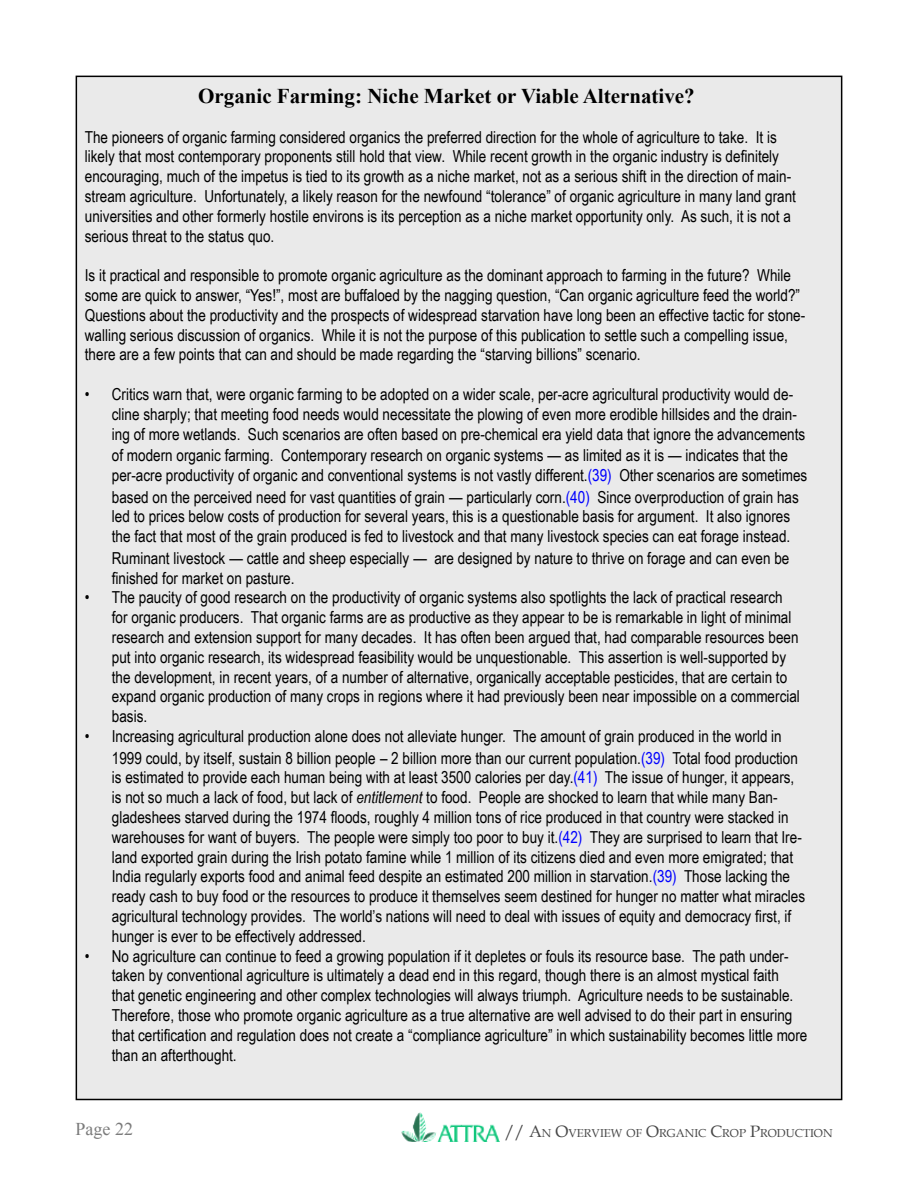
<style>
.page{position:relative;width:918px;height:1188px;background:#fff}
.page>*{position:absolute;margin:0;border:0;box-sizing:border-box;transform-origin:0 0}
.Headline{font:700 21px "Times New Roman";color:#000}
.t1{font:18px "Times New Roman";color:#7c7c7c}
.t2{font:16.5px/19.8px "Arial Narrow";color:#000}
.t3{font:11.55px "Book Antiqua";color:#484848}
.s1{color:#00f}
.s2{font-style:italic}
.s3{font-size:16.5px}
</style>
<div class="page">
<img style="left:402px;top:1112px;width:98px;height:30px">
<div style="left:451px;top:1088px;width:18px;height:30px;background:#fff"></div>
<div style="left:76px;top:76px;width:766px;height:1024px;background:#eaeaea"></div>
<p class="Headline" style="left:198px;top:81px;width:498px">Organic Farming: Niche Market or Viable Alternative?</p>
<p class="t2" style="left:85px;top:126px;width:713px">The pioneers of organic farming considered organics the preferred direction for the whole of agriculture to take. It is likely that most contemporary proponents still hold that view. While recent growth in the organic industry is definitely encouraging, much of the impetus is tied to its growth as a niche market, not as a serious shift in the direction of main&shy;stream agriculture. Unfortunately, a likely reason for the newfound “tolerance” of organic agriculture in many land grant universities and other formerly hostile environs is its perception as a niche market opportunity only. As such, it is not a serious threat to the status quo.</p>
<p class="t2" style="left:85px;top:265px;width:722px">Is it practical and responsible to promote organic agriculture as the dominant approach to farming in the future? While some are quick to answer, “Yes!”, most are buffaloed by the nagging question, “Can organic agriculture feed the world?” Questions about the productivity and the prospects of widespread starvation have long been an effective tactic for stone&shy;walling serious discussion of organics. While it is not the purpose of this publication to settle such a compelling issue, there are a few points that can and should be made regarding the “starving billions” scenario.</p>
<p class="t2" style="left:112px;top:384px;width:695px;text-indent:-27px">• Critics warn that, were organic farming to be adopted on a wider scale, per-acre agricultural productivity would de&shy;cline sharply; that meeting food needs would necessitate the plowing of even more erodible hillsides and the drain&shy;ing of more wetlands. Such scenarios are often based on pre-chemical era yield data that ignore the advancements</p>
<p class="t2" style="left:112px;top:445px;width:697px">of modern organic farming. Contemporary research on organic systems — as limited as it is — indicates that the per-acre productivity of organic and conventional systems is not vastly different.<span class="s1">(39)</span> Other scenarios are sometimes</p>
<p class="t2" style="left:112px;top:486px;width:689px">based on the perceived need for vast quantities of grain — particularly corn.<span class="s1">(40)</span> Since overproduction of grain has led to prices below costs of production for several years, this is a questionable basis for argument. It also ignores the fact that most of the grain produced is fed to livestock and that many livestock species can eat forage instead.</p>
<p class="t2" style="left:112px;top:547px;width:679px">Ruminant livestock — cattle and sheep especially — are designed by nature to thrive on forage and can even be finished for market on pasture.</p>
<p class="t2" style="left:112px;top:587px;width:690px;text-indent:-27px">• The paucity of good research on the productivity of organic systems also spotlights the lack of practical research for organic producers. That organic farms are as productive as they appear to be is remarkable in light of minimal research and extension support for many decades. It has often been argued that, had comparable resources been put into organic research, its widespread feasibility would be unquestionable. This assertion is well-supported by the development, in recent years, of a number of alternative, organically acceptable pesticides, that are certain to expand organic production of many crops in regions where it had previously been near impossible on a commercial basis.</p>
<p class="t2" style="left:112px;top:725px;width:688px;line-height:21.6px;text-indent:-27px">• Increasing agricultural production alone does not alleviate hunger. The amount of grain produced in the world in<br>1999 could, by itself, sustain 8 billion people – 2 billion more than our current population.<span class="s1">(39)</span> Total food production</p>
<p class="t2" style="left:112px;top:767px;width:695px">is estimated to provide each human being with at least 3500 calories per day.<span class="s1">(41)</span> The issue of hunger, it appears, is not so much a lack of food, but lack of <span class="s2">entitlement</span> to food. People are shocked to learn that while many Ban&shy;gladeshees starved during the 1974 floods, roughly 4 million tons of rice produced in that country were stacked in warehouses for want of buyers. The people were simply too poor to buy it.<span class="s1">(42)</span> They are surprised to learn that Ire&shy;land exported grain during the Irish potato famine while 1 million of its citizens died and even more emigrated; that India regularly exports food and animal feed despite an estimated 200 million in starvation.<span class="s1">(39)</span> Those lacking the ready cash to buy food or the resources to produce it themselves seem destined for hunger no matter what miracles agricultural technology provides. The world’s nations will need to deal with issues of equity and democracy first, if hunger is ever to be effectively addressed.</p>
<p class="t2" style="left:112px;top:945px;width:697px;text-indent:-27px">• No agriculture can continue to feed a growing population if it depletes or fouls its resource base. The path under&shy;taken by conventional agriculture is ultimately a dead end in this regard, though there is an almost mystical faith<br>that genetic engineering and other complex technologies will always triumph. Agriculture needs to be sustainable.<br>Therefore, those who promote organic agriculture as a true alternative are well advised to do their part in ensuring that certification and regulation does not create a “compliance agriculture” in which sustainability becomes little more than an afterthought.</p>
<p class="t1" style="left:76px;top:1117px;width:59px">Page 22</p>
<p class="t3" style="left:505px;top:1125px;width:329px"><span class="s3">// A</span>N <span class="s3">O</span>VERVIEW OF <span class="s3">O</span>RGANIC <span class="s3">C</span>ROP <span class="s3">P</span>RODUCTION</p>
</div>
